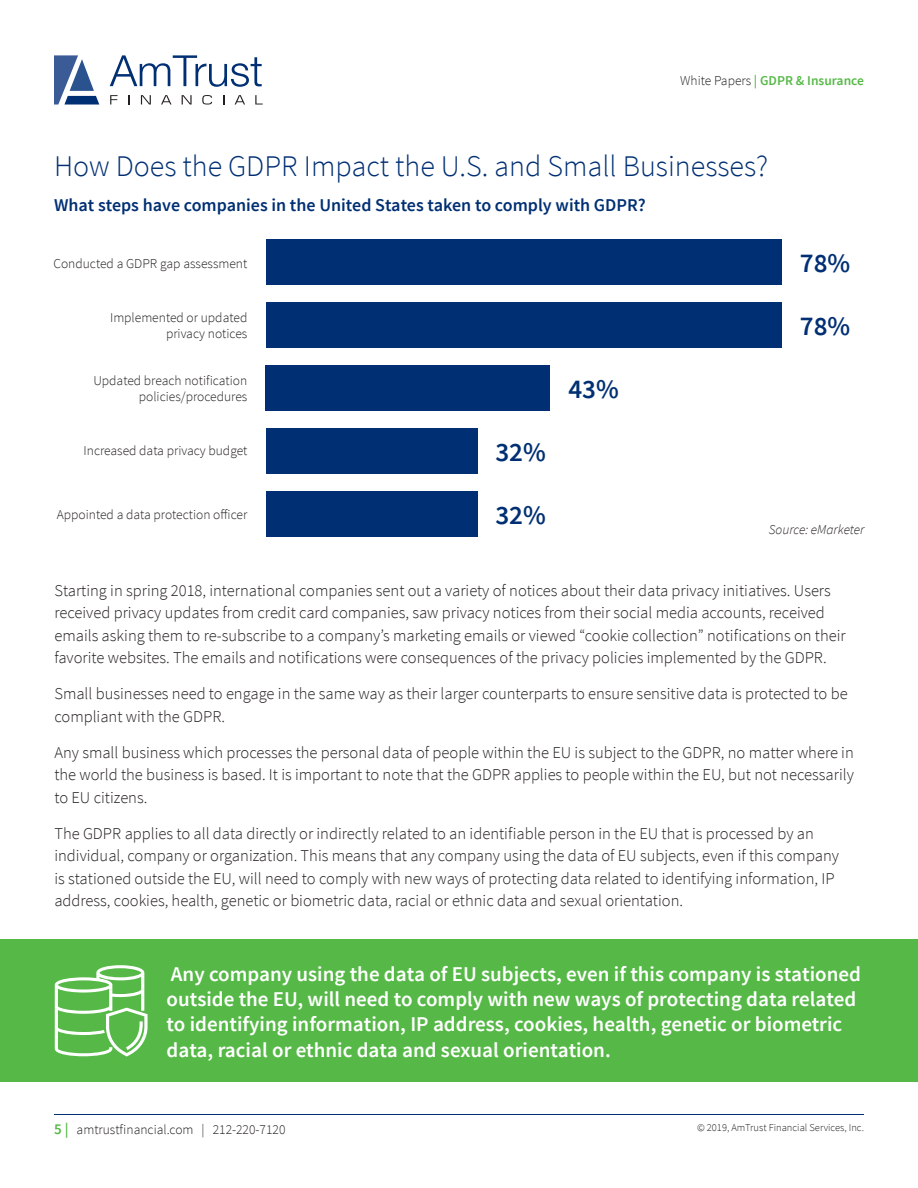
<style>
.page{position:relative;width:918px;height:1188px;background:#fff}
.page>*{position:absolute;margin:0;border:0;box-sizing:border-box;transform-origin:0 0}
.Headline_1{font:300 30px "Source Sans Pro";color:#002f73}
.t1{font:600 27px "Source Sans Pro";color:#002f73}
.t2{font:600 21px/25.2px "Source Sans Pro";color:#fff}
.Headline_3{font:600 18px "Source Sans Pro";color:#002f73}
.Body{font:300 16.5px/22.5px "Source Sans Pro";color:#231f20}
.t3{font:300 13.5px/16.2px "Source Sans Pro";color:#231f20;text-align:right}
.t4{font:600 13.5px "Source Sans Pro";color:#56b947}
.t5{font:italic 300 13.5px "Source Sans Pro";color:#231f20}
.t6{font:300 10.5px "Source Sans Pro";color:#231f20}
.s1{font-weight:300;color:#231f20}
.s2{font-weight:600;font-size:15px;color:#56b947}
</style>
<div class="page">
<svg style="left:110px;top:55px;width:152px;height:32px"></svg>
<svg style="left:110px;top:95px;width:8px;height:10px"></svg>
<svg style="left:141px;top:95px;width:10px;height:10px"></svg>
<svg style="left:161px;top:95px;width:10px;height:10px"></svg>
<svg style="left:182px;top:95px;width:10px;height:10px"></svg>
<svg style="left:202px;top:95px;width:10px;height:10px"></svg>
<svg style="left:235px;top:95px;width:10px;height:10px"></svg>
<svg style="left:255px;top:95px;width:8px;height:10px"></svg>
<svg style="left:54px;top:55px;width:45px;height:50px"></svg>
<hr style="left:54px;top:1114px;width:810px;height:1px;background:#002f73">
<div style="left:266px;top:240px;width:516px;height:45px;background:#002f73"></div>
<div style="left:266px;top:302px;width:516px;height:46px;background:#002f73"></div>
<div style="left:266px;top:365px;width:284px;height:46px;background:#002f73"></div>
<div style="left:266px;top:428px;width:211px;height:46px;background:#002f73"></div>
<div style="left:266px;top:491px;width:211px;height:46px;background:#002f73"></div>
<div style="left:0;top:940px;width:918px;height:142px;background:#56b947"></div>
<svg style="left:55px;top:965px;width:93px;height:92px"></svg>
<p class="t4" style="left:680px;top:72px;width:185px"><span class="s1">White Papers</span> | GDPR &amp; Insurance</p>
<p class="Headline_1" style="left:54px;top:148px;width:716px">How Does the GDPR Impact the U.S. and Small Businesses?</p>
<p class="Headline_3" style="left:54px;top:194px;width:593px">What steps have companies in the United States taken to comply with GDPR?</p>
<p class="t3" style="left:53px;top:255px;width:195px">Conducted a GDPR gap assessment</p>
<p class="t3" style="left:110px;top:310px;width:139px">Implemented or updated privacy notices</p>
<p class="t3" style="left:93px;top:373px;width:155px">Updated breach notification policies/procedures</p>
<p class="t3" style="left:84px;top:442px;width:165px">Increased data privacy budget</p>
<p class="t1" style="left:495px;top:435px;width:52px">32%</p>
<p class="t1" style="left:568px;top:372px;width:52px">43%</p>
<p class="t1" style="left:800px;top:246px;width:52px">78%</p>
<p class="t1" style="left:800px;top:309px;width:52px">78%</p>
<p class="t3" style="left:57px;top:506px;width:192px">Appointed a data protection officer</p>
<p class="t1" style="left:495px;top:498px;width:52px">32%</p>
<p class="t5" style="left:769px;top:521px;width:97px">Source: eMarketer</p>
<p class="Body" style="left:54px;top:579px;width:793px">Starting in spring 2018, international companies sent out a variety of notices about their data privacy initiatives. Users received privacy updates from credit card companies, saw privacy notices from their social media accounts, received emails asking them to re-subscribe to a company’s marketing emails or viewed “cookie collection” notifications on their favorite websites. The emails and notifications were consequences of the privacy policies implemented by the GDPR.</p>
<p class="Body" style="left:54px;top:682px;width:795px">Small businesses need to engage in the same way as their larger counterparts to ensure sensitive data is protected to be compliant with the GDPR.</p>
<p class="Body" style="left:54px;top:741px;width:801px;text-align:justify">Any small business which processes the personal data of people within the EU is subject to the GDPR, no matter where in the world the business is based. It is important to note that the GDPR applies to people within the EU, but not necessarily to EU citizens.</p>
<p class="Body" style="left:54px;top:822px;width:786px">The GDPR applies to all data directly or indirectly related to an identifiable person in the EU that is processed by an individual, company or organization. This means that any company using the data of EU subjects, even if this company is stationed outside the EU, will need to comply with new ways of protecting data related to identifying information, IP address, cookies, health, genetic or biometric data, racial or ethnic data and sexual orientation.</p>
<p class="t2" style="left:167px;top:962px;width:696px">Any company using the data of EU subjects, even if this company is stationed outside the EU, will need to comply with new ways of protecting data related to identifying information, IP address, cookies, health, genetic or biometric data, racial or ethnic data and sexual orientation.</p>
<p class="t3" style="left:54px;top:1121px;width:233px"><span class="s2">5 |</span> amtrustfinancial.com | 212-220-7120</p>
<p class="t6" style="left:697px;top:1121px;width:168px">© 2019, AmTrust Financial Services, Inc.</p>
</div>
